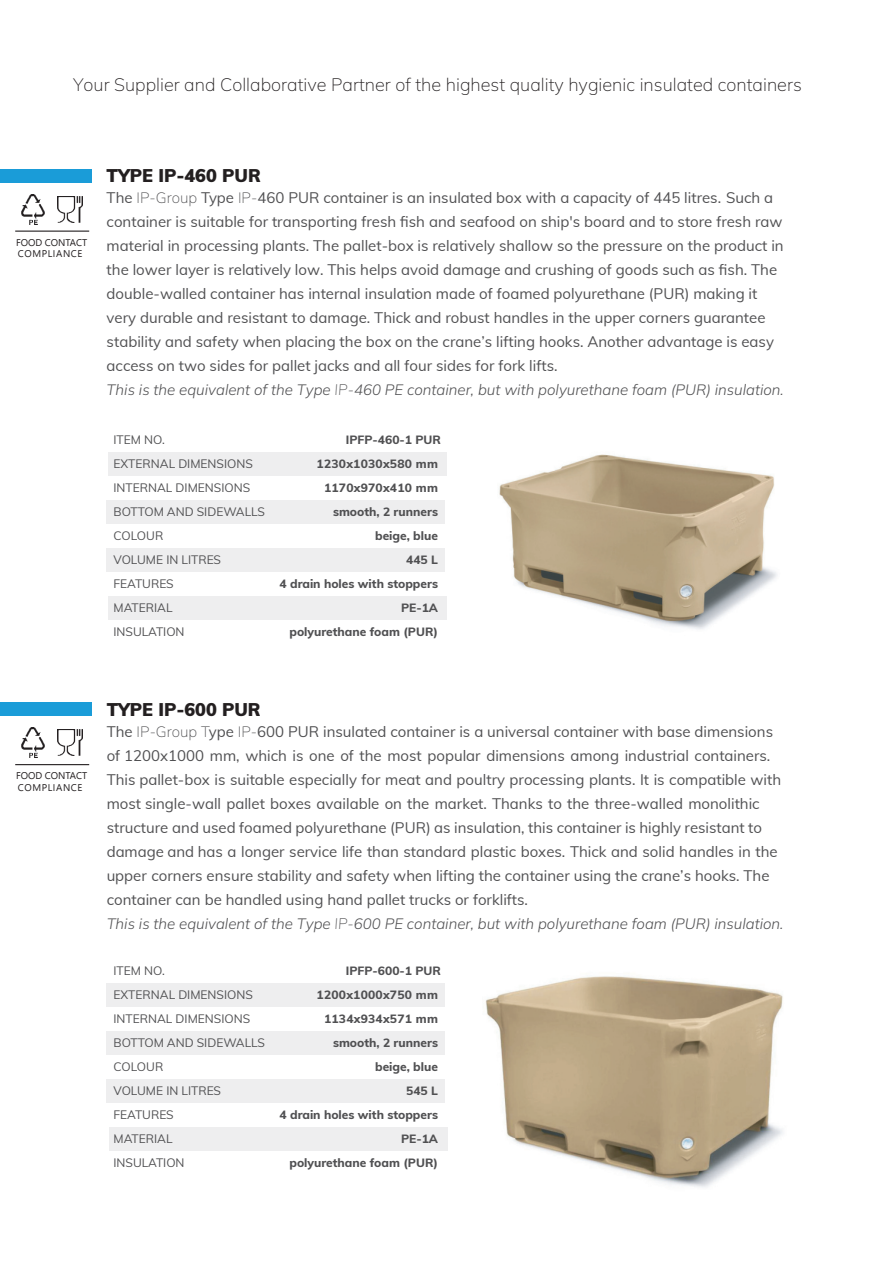
<style>
.page{position:relative;width:893px;height:1263px;background:#fff}
.page>*{position:absolute;margin:0;border:0;box-sizing:border-box;transform-origin:0 0}
.t1{font:200 18px "Mulish";color:#231f20}
.t2{font:900 18px "Mulish";color:#231f20}
.t3{font:15px/24px "Mulish";color:#505052}
.t4{font:italic 200 15px "Mulish";color:#505052}
.t5{font:800 12px/24px "Mulish";color:#505052;text-align:right}
.t6{font:12px/24px "Mulish";color:#505052}
.t7{font:9.75px/11.7px "Segoe UI Historic";letter-spacing:.025em;color:#231f20}
.s1{font-weight:200}
</style>
<div class="page">
<div style="left:108px;top:596px;width:338px;height:24px;background:#eeeeef"></div>
<div style="left:108px;top:452px;width:338px;height:24px;background:#eeeeef"></div>
<div style="left:107px;top:500px;width:338px;height:24px;background:#eeeeef"></div>
<div style="left:107px;top:548px;width:338px;height:24px;background:#eeeeef"></div>
<div style="left:107px;top:1030px;width:338px;height:24px;background:#eeeeef"></div>
<div style="left:107px;top:1078px;width:338px;height:24px;background:#eeeeef"></div>
<div style="left:110px;top:1126px;width:338px;height:24px;background:#eeeeef"></div>
<div style="left:107px;top:982px;width:338px;height:24px;background:#eeeeef"></div>
<img style="left:499px;top:454px;width:278px;height:175px">
<img style="left:485px;top:976px;width:298px;height:212px">
<img style="left:57px;top:196px;width:26px;height:26px">
<img style="left:21px;top:194px;width:24px;height:30px">
<div style="left:0;top:169px;width:91px;height:13px;background:#1a9cd8"></div>
<hr style="left:15px;top:231px;width:74px;height:1px;background:#231f20">
<img style="left:57px;top:730px;width:26px;height:26px">
<img style="left:21px;top:728px;width:24px;height:30px">
<div style="left:0;top:702px;width:91px;height:14px;background:#1a9cd8"></div>
<hr style="left:15px;top:764px;width:74px;height:1px;background:#231f20">
<p class="t1" style="left:73px;top:72px;width:730px">Your Supplier and Collaborative Partner of the highest quality hygienic insulated containers</p>
<p class="t7" style="left:16px;top:236px;width:73px">FOOD CONTACT<br>COMPLIANCE</p>
<p class="t2" style="left:107px;top:169px;width:156px">TYPE IP-460 PUR</p>
<p class="t3" style="left:107px;top:187px;width:678px">The <span class="s1">IP-Group</span> Type <span class="s1">IP-</span>460 PUR container is an insulated box with a capacity of 445 litres. Such a container is suitable for transporting fresh fish and seafood on ship's board and to store fresh raw material in processing plants. The pallet-box is relatively shallow so the pressure on the product in the lower layer is relatively low. This helps avoid damage and crushing of goods such as fish. The double-walled container has internal insulation made of foamed polyurethane (PUR) making it very durable and resistant to damage. Thick and robust handles in the upper corners guarantee stability and safety when placing the box on the crane’s lifting hooks. Another advantage is easy access on two sides for pallet jacks and all four sides for fork lifts.</p>
<p class="t4" style="left:107px;top:384px;width:679px">This is the equivalent of the Type IP-460 PE container, but with polyurethane foam (PUR) insulation.</p>
<p class="t6" style="left:114px;top:429px;width:153px">ITEM NO.<br>EXTERNAL DIMENSIONS<br>INTERNAL DIMENSIONS<br>BOTTOM AND SIDEWALLS<br>COLOUR<br>VOLUME IN LITRES<br>FEATURES<br>MATERIAL<br>INSULATION</p>
<p class="t5" style="left:280px;top:427px;width:163px">IPFP-460-1 PUR<br>1230x1030x580 mm<br>1170x970x410 mm smooth, 2 runners<br>beige, blue<br>445 L<br>4 drain holes with stoppers<br>PE-1A<br>polyurethane foam (PUR)</p>
<p class="t7" style="left:16px;top:770px;width:73px">FOOD CONTACT<br>COMPLIANCE</p>
<p class="t2" style="left:107px;top:702px;width:156px">TYPE IP-600 PUR</p>
<p class="t3" style="left:107px;top:720px;width:676px">The <span class="s1">IP-Group T</span>ype <span class="s1">IP-</span>600 PUR insulated container is a universal container with base dimensions of 1200x1000 mm, which is one of the most popular dimensions among industrial containers.<br>This pallet-box is suitable especially for meat and poultry processing plants. It is compatible with most single-wall pallet boxes available on the market. Thanks to the three-walled monolithic structure and used foamed polyurethane (PUR) as insulation, this container is highly resistant to damage and has a longer service life than standard plastic boxes. Thick and solid handles in the upper corners ensure stability and safety when lifting the container using the crane’s hooks. The container can be handled using hand pallet trucks or forklifts.</p>
<p class="t4" style="left:107px;top:917px;width:678px">This is the equivalent of the Type IP-600 PE container, but with polyurethane foam (PUR) insulation.</p>
<p class="t6" style="left:114px;top:960px;width:153px">ITEM NO.<br>EXTERNAL DIMENSIONS<br>INTERNAL DIMENSIONS<br>BOTTOM AND SIDEWALLS<br>COLOUR<br>VOLUME IN LITRES<br>FEATURES<br>MATERIAL<br>INSULATION</p>
<p class="t5" style="left:280px;top:958px;width:163px">IPFP-600-1 PUR<br>1200x1000x750 mm<br>1134x934x571 mm smooth, 2 runners<br>beige, blue<br>545 L<br>4 drain holes with stoppers<br>PE-1A<br>polyurethane foam (PUR)</p>
</div>
